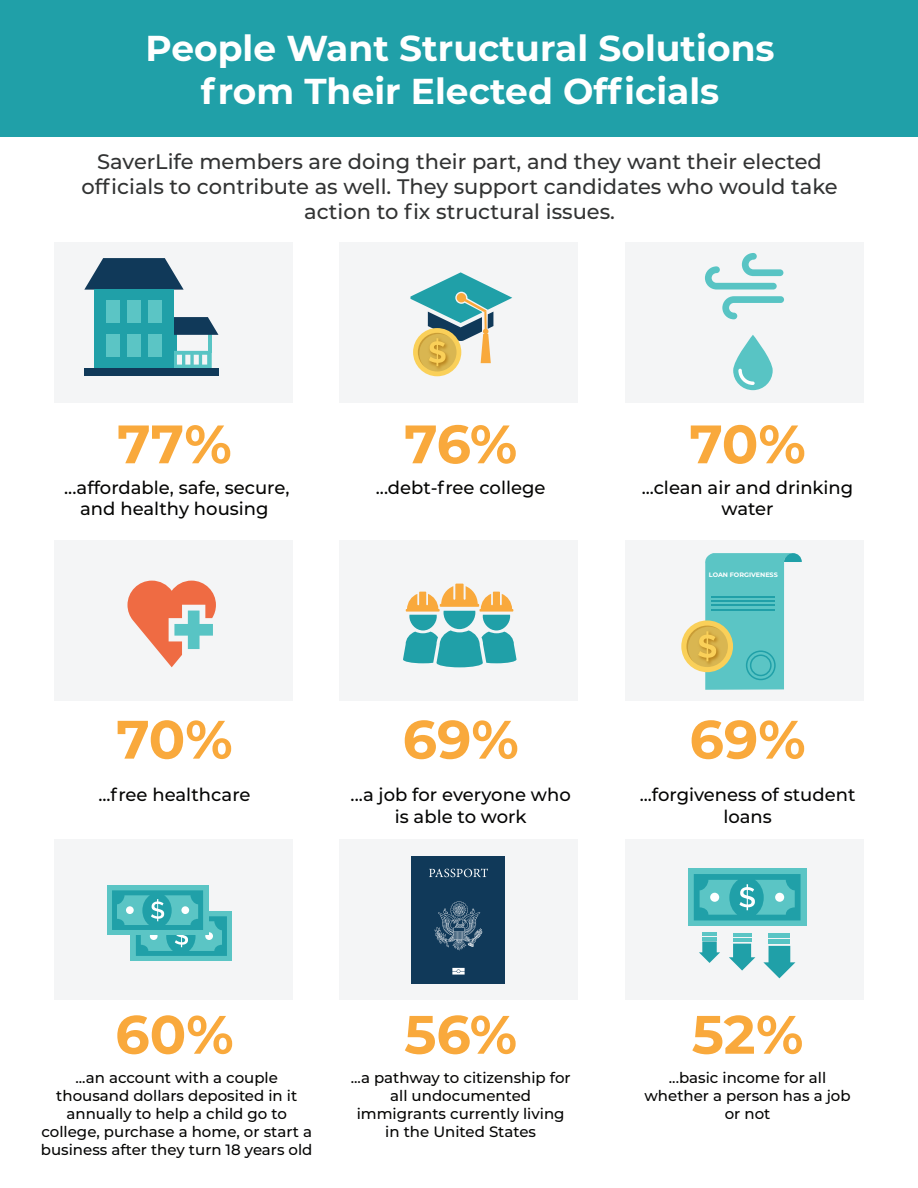
<style>
.page{position:relative;width:918px;height:1188px;background:#fff}
.page>*{position:absolute;margin:0;border:0;box-sizing:border-box;transform-origin:0 0}
.t1{font:700 54px "Montserrat";color:#f9a93c}
.t2{font:700 36px/43.2px "Montserrat";color:#fff;text-align:center}
.t3{font:500 21px/25.2px "Montserrat";color:#323333;text-align:center}
.t4{font:500 18px/21.6px "Montserrat";color:#050504;text-align:center}
.t5{font:500 15px/18px "Montserrat";color:#050504;text-align:center}
.t6{font:700 6.45px "Montserrat";color:#fff}
</style>
<div class="page">
<div style="left:54px;top:242px;width:239px;height:160px;background:#f4f5f6"></div>
<div style="left:340px;top:242px;width:238px;height:160px;background:#f4f5f6"></div>
<div style="left:625px;top:242px;width:239px;height:160px;background:#f4f5f6"></div>
<div style="left:54px;top:541px;width:239px;height:160px;background:#f4f5f6"></div>
<div style="left:340px;top:541px;width:238px;height:160px;background:#f4f5f6"></div>
<div style="left:625px;top:541px;width:239px;height:160px;background:#f4f5f6"></div>
<div style="left:54px;top:839px;width:239px;height:161px;background:#f4f5f6"></div>
<div style="left:340px;top:839px;width:238px;height:161px;background:#f4f5f6"></div>
<div style="left:625px;top:839px;width:239px;height:161px;background:#f4f5f6"></div>
<div style="left:0;top:0;width:918px;height:137px;background:#20a0a8"></div>
<hr style="left:173px;top:331px;width:4px;height:22px;background:#20a0a8">
<hr style="left:208px;top:331px;width:4px;height:22px;background:#58c4c4">
<svg style="left:173px;top:351px;width:39px;height:17px"></svg>
<svg style="left:84px;top:258px;width:100px;height:32px"></svg>
<svg style="left:173px;top:317px;width:45px;height:18px"></svg>
<div style="left:94px;top:290px;width:79px;height:79px;background:#20a0a8"></div>
<div style="left:106px;top:301px;width:14px;height:22px;background:#5bc5c5"></div>
<div style="left:127px;top:301px;width:14px;height:22px;background:#5bc5c5"></div>
<div style="left:148px;top:301px;width:14px;height:22px;background:#5bc5c5"></div>
<div style="left:106px;top:335px;width:14px;height:22px;background:#5bc5c5"></div>
<div style="left:127px;top:335px;width:14px;height:22px;background:#5bc5c5"></div>
<div style="left:148px;top:335px;width:14px;height:22px;background:#5bc5c5"></div>
<div style="left:85px;top:368px;width:134px;height:8px;background:#103959"></div>
<div style="left:413px;top:328px;width:48px;height:48px;background:#fad059;border-radius:50%"></div>
<div style="left:418px;top:333px;width:39px;height:39px;background:#e8c154;border-radius:50%"></div>
<img style="left:426px;top:367px;width:26px;height:5px">
<svg style="left:410px;top:272px;width:102px;height:95px"></svg>
<svg style="left:681px;top:620px;width:52px;height:52px"></svg>
<svg style="left:686px;top:553px;width:116px;height:137px"></svg>
<svg style="left:733px;top:335px;width:40px;height:55px;fill:#58c4c4"></svg>
<svg style="left:738px;top:369px;width:17px;height:16px"></svg>
<svg style="left:705px;top:253px;width:78px;height:37px"></svg>
<svg style="left:722px;top:296px;width:62px;height:23px"></svg>
<svg style="left:127px;top:581px;width:89px;height:86px"></svg>
<svg style="left:403px;top:584px;width:114px;height:83px"></svg>
<hr style="left:711px;top:596px;width:64px;height:1px;background:#20a0a8">
<hr style="left:711px;top:600px;width:64px;height:2px;background:#20a0a8">
<hr style="left:711px;top:604px;width:64px;height:2px;background:#20a0a8">
<hr style="left:711px;top:609px;width:64px;height:1px;background:#20a0a8">
<div style="left:746px;top:650px;width:30px;height:30px;border:2px solid #20a0a8;border-radius:50%"></div>
<div style="left:750px;top:654px;width:22px;height:22px;border:2px solid #20a0a8;border-radius:50%"></div>
<div style="left:131px;top:912px;width:101px;height:49px;background:#5bc5c5"></div>
<div style="left:107px;top:886px;width:101px;height:49px;background:#5bc5c5"></div>
<svg style="left:112px;top:890px;width:115px;height:66px"></svg>
<div style="left:181px;top:906px;width:8px;height:8px;background:#fff;border-radius:50%"></div>
<div style="left:126px;top:906px;width:8px;height:8px;background:#fff;border-radius:50%"></div>
<div style="left:688px;top:868px;width:118px;height:58px;background:#5bc5c5"></div>
<svg style="left:694px;top:874px;width:107px;height:46px"></svg>
<div style="left:775px;top:893px;width:9px;height:9px;background:#fff;border-radius:50%"></div>
<div style="left:710px;top:893px;width:9px;height:9px;background:#fff;border-radius:50%"></div>
<div style="left:412px;top:856px;width:93px;height:128px;background:#103959"></div>
<svg style="left:435px;top:901px;width:47px;height:49px"></svg>
<svg style="left:429px;top:869px;width:59px;height:8px"></svg>
<svg style="left:452px;top:968px;width:13px;height:7px"></svg>
<svg style="left:763px;top:946px;width:32px;height:32px"></svg>
<div style="left:769px;top:939px;width:21px;height:5px;background:#58c4c4"></div>
<hr style="left:769px;top:933px;width:21px;height:4px;background:#5bc5c5">
<svg style="left:729px;top:944px;width:26px;height:27px"></svg>
<hr style="left:733px;top:938px;width:18px;height:4px;background:#58c4c4">
<hr style="left:733px;top:933px;width:18px;height:4px;background:#5bc5c5">
<svg style="left:699px;top:941px;width:21px;height:22px"></svg>
<hr style="left:702px;top:937px;width:15px;height:3px;background:#58c4c4">
<hr style="left:702px;top:933px;width:15px;height:3px;background:#5bc5c5">
<h2 class="t2" style="left:146px;top:25px;width:631px">People Want Structural Solutions from Their Elected Officials</h2>
<h3 class="t3" style="left:81px;top:148px;width:758px">SaverLife members are doing their part, and they want their elected officials to contribute as well. They support candidates who would take action to fix structural issues.</h3>
<h1 class="t1" style="left:117px;top:405px;width:116px">77%</h1>
<p class="t4" style="left:64px;top:476px;width:227px">...affordable, safe, secure, and healthy housing</p>
<h1 class="t1" style="left:404px;top:405px;width:115px">76%</h1>
<p class="t4" style="left:376px;top:476px;width:171px">...debt-free college</p>
<h1 class="t1" style="left:116px;top:701px;width:118px">70%</h1>
<p class="t4" style="left:98px;top:783px;width:154px">...free healthcare</p>
<h1 class="t1" style="left:403px;top:701px;width:118px">69%</h1>
<p class="t4" style="left:351px;top:783px;width:222px">...a job for everyone who is able to work</p>
<h1 class="t1" style="left:689px;top:405px;width:118px">70%</h1>
<p class="t4" style="left:642px;top:476px;width:213px">...clean air and drinking water</p>
<p class="t6" style="left:709px;top:571px;width:70px">LOAN FORGIVENESS</p>
<h1 class="t1" style="left:689px;top:701px;width:118px">69%</h1>
<p class="t4" style="left:640px;top:783px;width:217px">...forgiveness of student loans</p>
<h1 class="t1" style="left:115px;top:996px;width:120px">60%</h1>
<p class="t5" style="left:41px;top:1068px;width:273px">...an account with a couple thousand dollars deposited in it annually to help a child go to college, purchase a home, or start a business after they turn 18 years old</p>
<h1 class="t1" style="left:404px;top:996px;width:114px">56%</h1>
<p class="t5" style="left:351px;top:1068px;width:222px">...a pathway to citizenship for all undocumented immigrants currently living in the United States</p>
<h1 class="t1" style="left:692px;top:996px;width:113px">52%</h1>
<p class="t5" style="left:644px;top:1068px;width:208px">...basic income for all whether a person has a job or not</p>
</div>
